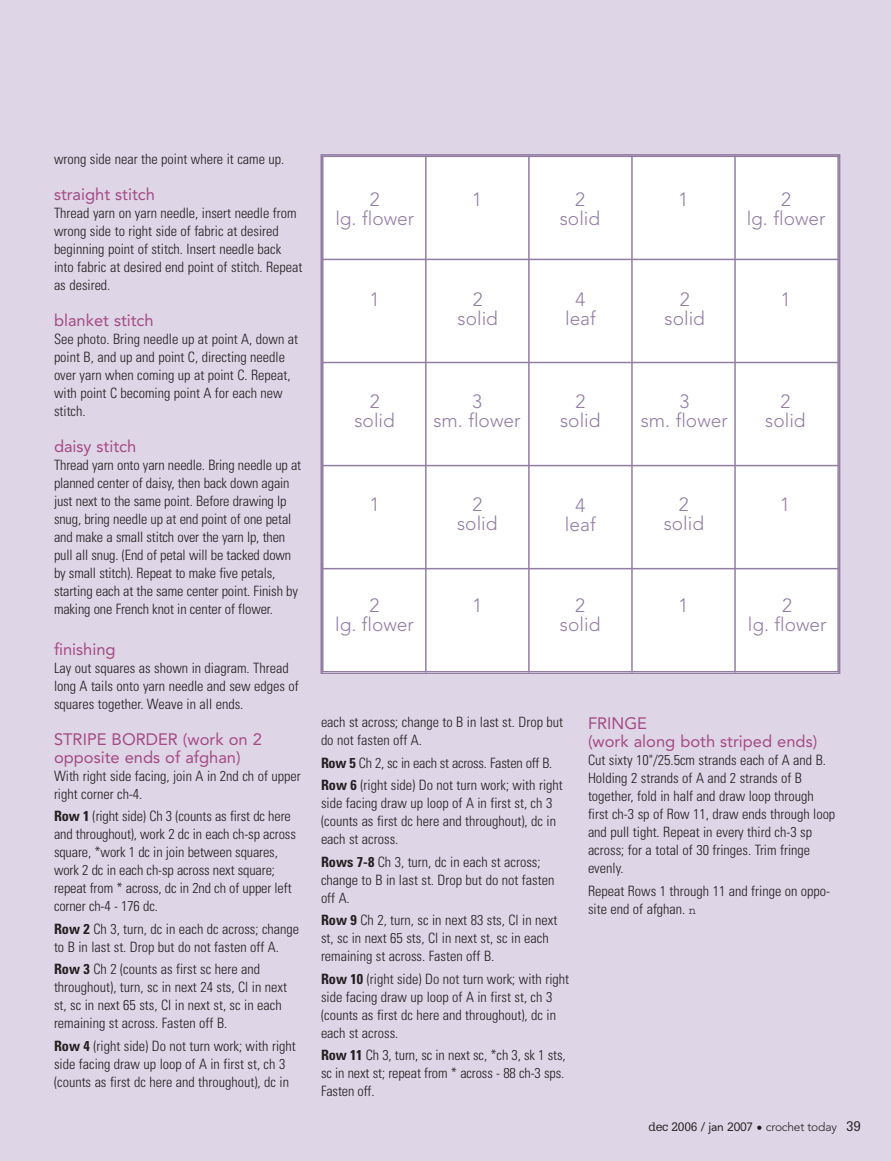
<style>
.page{position:relative;width:891px;height:1161px;background:#ded5e7}
.page>*{position:absolute;margin:0;border:0;box-sizing:border-box;transform-origin:0 0}
.t1{font:300 19.2px/19.2px "Avenir";color:#927da3;text-align:center}
.t2{font:16.5px/18px "Avenir";color:#a44a83}
.t3{font:300 condensed 14.25px/18px "Univers";color:#231f20}
.t4{font:300 12px "Avenir";letter-spacing:-.015em;color:#231f20}
.s1{font-weight:700}
.s2{font-family:"Courier";font-weight:400;font-stretch:normal;font-size:12px}
.s3{font-family:"Glypha";font-weight:400}
.s4{font-weight:400}
.s5{font-family:"Glypha";font-weight:400;font-size:13.5px}
</style>
<div class="page">
<div style="left:322px;top:156px;width:104px;height:103px;background:#fff"></div>
<div style="left:426px;top:156px;width:103px;height:103px;background:#fff"></div>
<div style="left:529px;top:156px;width:103px;height:103px;background:#fff"></div>
<div style="left:632px;top:156px;width:103px;height:103px;background:#fff"></div>
<div style="left:735px;top:156px;width:104px;height:103px;background:#fff"></div>
<div style="left:322px;top:259px;width:104px;height:104px;background:#fff"></div>
<div style="left:426px;top:259px;width:103px;height:104px;background:#fff"></div>
<div style="left:529px;top:259px;width:103px;height:104px;background:#fff"></div>
<div style="left:632px;top:259px;width:103px;height:104px;background:#fff"></div>
<div style="left:735px;top:259px;width:104px;height:104px;background:#fff"></div>
<div style="left:322px;top:363px;width:104px;height:103px;background:#fff"></div>
<div style="left:426px;top:363px;width:103px;height:103px;background:#fff"></div>
<div style="left:529px;top:363px;width:103px;height:103px;background:#fff"></div>
<div style="left:632px;top:363px;width:103px;height:103px;background:#fff"></div>
<div style="left:735px;top:363px;width:104px;height:103px;background:#fff"></div>
<div style="left:322px;top:466px;width:104px;height:103px;background:#fff"></div>
<div style="left:426px;top:466px;width:103px;height:103px;background:#fff"></div>
<div style="left:529px;top:466px;width:103px;height:103px;background:#fff"></div>
<div style="left:632px;top:466px;width:103px;height:103px;background:#fff"></div>
<div style="left:735px;top:466px;width:104px;height:103px;background:#fff"></div>
<div style="left:322px;top:569px;width:104px;height:103px;background:#fff"></div>
<div style="left:426px;top:569px;width:103px;height:103px;background:#fff"></div>
<div style="left:529px;top:569px;width:103px;height:103px;background:#fff"></div>
<div style="left:632px;top:569px;width:103px;height:103px;background:#fff"></div>
<div style="left:735px;top:569px;width:104px;height:103px;background:#fff"></div>
<hr style="left:322px;top:156px;width:1px;height:516px;background:#927da3">
<hr style="left:425px;top:156px;width:2px;height:516px;background:#927da3">
<hr style="left:528px;top:156px;width:2px;height:516px;background:#927da3">
<hr style="left:631px;top:156px;width:2px;height:516px;background:#927da3">
<hr style="left:734px;top:156px;width:2px;height:516px;background:#927da3">
<hr style="left:837px;top:156px;width:2px;height:516px;background:#927da3">
<hr style="left:322px;top:156px;width:517px;height:1px;background:#927da3">
<hr style="left:322px;top:259px;width:517px;height:1px;background:#927da3">
<hr style="left:322px;top:362px;width:517px;height:1px;background:#927da3">
<hr style="left:322px;top:465px;width:517px;height:1px;background:#927da3">
<hr style="left:322px;top:568px;width:517px;height:1px;background:#927da3">
<hr style="left:322px;top:671px;width:517px;height:1px;background:#927da3">
<p class="t3" style="left:54px;top:152px;width:232px">wrong side near the point where it came up.</p>
<p class="t2" style="left:54px;top:187px;width:103px">straight stitch</p>
<p class="t3" style="left:54px;top:206px;width:250px">Thread yarn on yarn needle, insert needle from wrong side to right side of fabric at desired beginning point of stitch. Insert needle back into fabric at desired end point of stitch. Repeat as desired.</p>
<p class="t2" style="left:54px;top:313px;width:101px">blanket stitch</p>
<p class="t3" style="left:54px;top:332px;width:246px">See photo. Bring needle up at point A, down at point B, and up and point C, directing needle over yarn when coming up at point C. Repeat, with point C becoming point A for each new stitch.</p>
<p class="t2" style="left:54px;top:439px;width:84px">daisy stitch</p>
<p class="t3" style="left:54px;top:458px;width:249px">Thread yarn onto yarn needle. Bring needle up at planned center of daisy, then back down again just next to the same point. Before drawing lp snug, bring needle up at end point of one petal and make a small stitch over the yarn lp, then pull all snug. (End of petal will be tacked down by small stitch). Repeat to make five petals, starting each at the same center point. Finish by making one French knot in center of flower.</p>
<p class="t2" style="left:54px;top:642px;width:63px">finishing</p>
<p class="t3" style="left:54px;top:660px;width:246px">Lay out squares as shown in diagram. Thread long A tails onto yarn needle and sew edges of squares together. Weave in all ends.</p>
<p class="t2" style="left:54px;top:732px;width:209px">STRIPE BORDER (work on 2 opposite ends of afghan)</p>
<p class="t3" style="left:54px;top:768px;width:248px">With right side facing, join A in 2nd ch of upper right corner ch-4.</p>
<p class="t3" style="left:54px;top:809px;width:243px"><span class="s1">Row 1</span> (right side) Ch 3 (counts as first dc here and throughout), work 2 dc in each ch-sp across square, *work 1 dc in join between squares, work 2 dc in each ch-sp across next square; repeat from * across, dc in 2nd ch of upper left corner ch-4 - 176 dc.</p>
<p class="t3" style="left:54px;top:921px;width:247px"><span class="s1">Row 2</span> Ch 3, turn, dc in each dc across; change to B in last st. Drop but do not fasten off A.</p>
<p class="t3" style="left:54px;top:962px;width:235px"><span class="s1">Row 3</span> Ch 2 (counts as first sc here and throughout), turn, sc in next 24 sts, Cl in next st, sc in next 65 sts, Cl in next st, sc in each remaining st across. Fasten off B.</p>
<p class="t3" style="left:54px;top:1038px;width:243px"><span class="s1">Row 4</span> (right side) Do not turn work; with right side facing draw up loop of A in first st, ch 3 (counts as first dc here and throughout), dc in</p>
<p class="t1" style="left:335px;top:191px;width:80px">2<br>lg. flower</p>
<p class="t1" style="left:747px;top:191px;width:80px">2<br>lg. flower</p>
<p class="t1" style="left:575px;top:191px;width:11px">2</p>
<p class="t1" style="left:678px;top:191px;width:11px">1</p>
<p class="t1" style="left:560px;top:211px;width:42px">solid</p>
<p class="t1" style="left:472px;top:191px;width:11px">1</p>
<p class="t1" style="left:370px;top:291px;width:11px">1</p>
<p class="t1" style="left:458px;top:291px;width:42px">2 solid</p>
<p class="t1" style="left:665px;top:291px;width:42px">2 solid</p>
<p class="t1" style="left:576px;top:291px;width:11px">4</p>
<p class="t1" style="left:781px;top:291px;width:11px">1</p>
<p class="t1" style="left:565px;top:310px;width:32px">leaf</p>
<p class="t1" style="left:355px;top:394px;width:42px">2 solid</p>
<p class="t1" style="left:434px;top:394px;width:88px">3<br>sm. flower</p>
<p class="t1" style="left:641px;top:394px;width:88px">3<br>sm. flower</p>
<p class="t1" style="left:560px;top:394px;width:42px">2 solid</p>
<p class="t1" style="left:765px;top:394px;width:42px">2 solid</p>
<p class="t1" style="left:370px;top:496px;width:11px">1</p>
<p class="t1" style="left:335px;top:597px;width:80px">2<br>lg. flower</p>
<p class="t1" style="left:457px;top:496px;width:42px">2 solid</p>
<p class="t1" style="left:664px;top:496px;width:42px">2 solid</p>
<p class="t1" style="left:565px;top:497px;width:32px">4 leaf</p>
<p class="t1" style="left:560px;top:598px;width:42px">2 solid</p>
<p class="t1" style="left:472px;top:598px;width:11px">1</p>
<p class="t1" style="left:678px;top:598px;width:11px">1</p>
<p class="t1" style="left:780px;top:496px;width:11px">1</p>
<p class="t1" style="left:748px;top:598px;width:80px">2<br>lg. flower</p>
<p class="t3" style="left:321px;top:715px;width:244px">each st across; change to B in last st. Drop but do not fasten off A.</p>
<p class="t3" style="left:321px;top:753px;width:243px;line-height:22.5px"><span class="s1">Row 5</span> Ch 2, sc in each st across. Fasten off B.<br><span class="s1">Row 6</span> (right side) Do not turn work; with right</p>
<p class="t3" style="left:321px;top:796px;width:237px">side facing draw up loop of A in first st, ch 3 (counts as first dc here and throughout), dc in each st across.</p>
<p class="t3" style="left:321px;top:854px;width:235px"><span class="s1">Rows 7-8</span> Ch 3, turn, dc in each st across; change to B in last st. Drop but do not fasten off A.</p>
<p class="t3" style="left:321px;top:913px;width:238px"><span class="s1">Row 9</span> Ch 2, turn, sc in next 83 sts, Cl in next st, sc in next 65 sts, Cl in next st, sc in each remaining st across. Fasten off B.</p>
<p class="t3" style="left:321px;top:971px;width:250px"><span class="s1">Row 10</span> (right side) Do not turn work; with right side facing draw up loop of A in first st, ch 3 (counts as first dc here and throughout), dc in each st across.</p>
<p class="t3" style="left:321px;top:1048px;width:246px;text-align:justify"><span class="s1">Row 11</span> Ch 3, turn, sc in next sc, *ch 3, sk 1 sts, sc in next st; repeat from * across - 88 ch-3 sps.<br>Fasten off.</p>
<p class="t2" style="left:588px;top:716px;width:231px">FRINGE<br>(work along both striped ends)</p>
<p class="t3" style="left:588px;top:753px;width:249px">Cut sixty 10"/25.5cm strands each of A and B.<br>Holding 2 strands of A and 2 strands of B together, fold in half and draw loop through first ch-3 sp of Row 11, draw ends through loop and pull tight. Repeat in every third ch-3 sp across; for a total of 30 fringes. Trim fringe evenly.</p>
<p class="t3" style="left:588px;top:883px;width:244px">Repeat Rows 1 through 11 and fringe on oppo&shy;site end of afghan. <span class="s2">n</span></p>
<p class="t4" style="left:649px;top:1122px;width:214px"><span class="s3">dec 2006</span> <span class="s4">/ jan 2007 •</span> crochet today <span class="s5">39</span></p>
</div>
